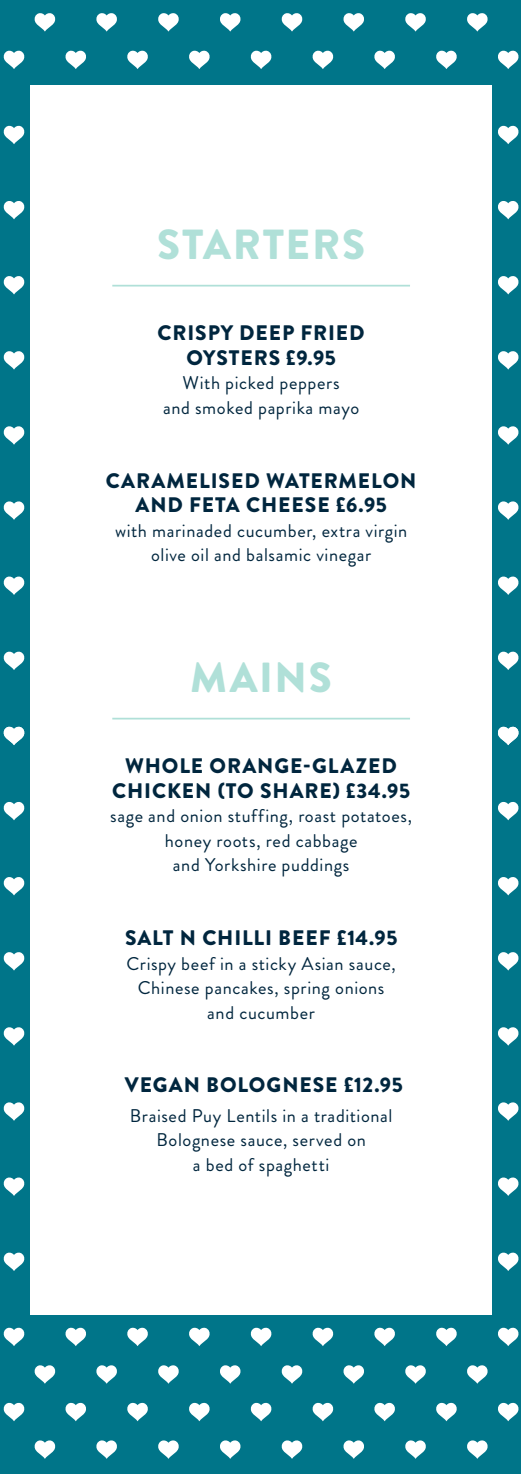
<style>
.page{position:relative;width:521px;height:1474px;background:#fff}
.page>*{position:absolute;margin:0;border:0;box-sizing:border-box;transform-origin:0 0}
.t1{font:900 42px "Brandon Grotesque";letter-spacing:.04em;color:#b0e0d8}
.Dish_description_lef{font:900 21px/24.5px "Brandon Grotesque";letter-spacing:.045em;color:#00263e;text-align:center}
.t2{font:18.38px/24.5px "Brandon Grotesque";letter-spacing:.035em;color:#00263e;text-align:center}
</style>
<div class="page">
<div style="left:0;top:0;width:521px;height:1473px;background:#007589"></div>
<svg style="left:34px;top:13px;width:22px;height:19px"></svg>
<svg style="left:96px;top:13px;width:21px;height:19px"></svg>
<svg style="left:158px;top:13px;width:21px;height:19px"></svg>
<svg style="left:220px;top:13px;width:21px;height:19px"></svg>
<svg style="left:281px;top:13px;width:22px;height:19px"></svg>
<svg style="left:343px;top:13px;width:21px;height:19px"></svg>
<svg style="left:405px;top:13px;width:21px;height:19px"></svg>
<svg style="left:467px;top:13px;width:21px;height:19px"></svg>
<svg style="left:3px;top:50px;width:22px;height:19px"></svg>
<svg style="left:65px;top:50px;width:21px;height:19px"></svg>
<svg style="left:127px;top:50px;width:21px;height:19px"></svg>
<svg style="left:189px;top:50px;width:21px;height:19px"></svg>
<svg style="left:250px;top:50px;width:22px;height:19px"></svg>
<svg style="left:312px;top:50px;width:22px;height:19px"></svg>
<svg style="left:374px;top:50px;width:21px;height:19px"></svg>
<svg style="left:436px;top:50px;width:21px;height:19px"></svg>
<svg style="left:498px;top:50px;width:21px;height:19px"></svg>
<svg style="left:3px;top:125px;width:22px;height:19px"></svg>
<svg style="left:498px;top:125px;width:21px;height:19px"></svg>
<svg style="left:3px;top:201px;width:22px;height:18px"></svg>
<svg style="left:498px;top:201px;width:21px;height:18px"></svg>
<svg style="left:3px;top:276px;width:22px;height:18px"></svg>
<svg style="left:498px;top:276px;width:21px;height:18px"></svg>
<svg style="left:3px;top:351px;width:22px;height:18px"></svg>
<svg style="left:498px;top:351px;width:21px;height:18px"></svg>
<svg style="left:3px;top:426px;width:22px;height:19px"></svg>
<svg style="left:498px;top:426px;width:21px;height:19px"></svg>
<svg style="left:3px;top:501px;width:22px;height:19px"></svg>
<svg style="left:498px;top:501px;width:21px;height:19px"></svg>
<svg style="left:3px;top:576px;width:22px;height:19px"></svg>
<svg style="left:498px;top:576px;width:21px;height:19px"></svg>
<svg style="left:3px;top:651px;width:22px;height:19px"></svg>
<svg style="left:498px;top:651px;width:21px;height:19px"></svg>
<svg style="left:3px;top:726px;width:22px;height:19px"></svg>
<svg style="left:498px;top:726px;width:21px;height:19px"></svg>
<svg style="left:3px;top:802px;width:22px;height:18px"></svg>
<svg style="left:498px;top:801px;width:21px;height:19px"></svg>
<svg style="left:3px;top:877px;width:22px;height:18px"></svg>
<svg style="left:498px;top:877px;width:21px;height:18px"></svg>
<svg style="left:3px;top:952px;width:22px;height:18px"></svg>
<svg style="left:498px;top:952px;width:21px;height:18px"></svg>
<svg style="left:3px;top:1027px;width:22px;height:18px"></svg>
<svg style="left:498px;top:1027px;width:21px;height:18px"></svg>
<svg style="left:3px;top:1102px;width:22px;height:18px"></svg>
<svg style="left:498px;top:1102px;width:21px;height:18px"></svg>
<svg style="left:3px;top:1177px;width:22px;height:18px"></svg>
<svg style="left:498px;top:1177px;width:21px;height:18px"></svg>
<svg style="left:3px;top:1252px;width:22px;height:18px"></svg>
<svg style="left:498px;top:1252px;width:21px;height:18px"></svg>
<svg style="left:3px;top:1327px;width:22px;height:19px"></svg>
<svg style="left:65px;top:1327px;width:21px;height:19px"></svg>
<svg style="left:127px;top:1327px;width:21px;height:19px"></svg>
<svg style="left:189px;top:1327px;width:21px;height:19px"></svg>
<svg style="left:250px;top:1327px;width:22px;height:19px"></svg>
<svg style="left:312px;top:1327px;width:22px;height:19px"></svg>
<svg style="left:374px;top:1327px;width:21px;height:19px"></svg>
<svg style="left:436px;top:1327px;width:21px;height:19px"></svg>
<svg style="left:498px;top:1327px;width:21px;height:19px"></svg>
<svg style="left:34px;top:1365px;width:22px;height:18px"></svg>
<svg style="left:96px;top:1365px;width:21px;height:18px"></svg>
<svg style="left:158px;top:1365px;width:21px;height:18px"></svg>
<svg style="left:220px;top:1365px;width:21px;height:18px"></svg>
<svg style="left:281px;top:1365px;width:22px;height:18px"></svg>
<svg style="left:343px;top:1365px;width:21px;height:18px"></svg>
<svg style="left:405px;top:1365px;width:21px;height:18px"></svg>
<svg style="left:467px;top:1365px;width:21px;height:18px"></svg>
<svg style="left:3px;top:1402px;width:22px;height:19px"></svg>
<svg style="left:65px;top:1402px;width:21px;height:19px"></svg>
<svg style="left:127px;top:1402px;width:21px;height:19px"></svg>
<svg style="left:189px;top:1402px;width:21px;height:19px"></svg>
<svg style="left:250px;top:1402px;width:22px;height:19px"></svg>
<svg style="left:312px;top:1402px;width:22px;height:19px"></svg>
<svg style="left:374px;top:1402px;width:21px;height:19px"></svg>
<svg style="left:436px;top:1402px;width:21px;height:19px"></svg>
<svg style="left:498px;top:1402px;width:21px;height:19px"></svg>
<svg style="left:34px;top:1440px;width:22px;height:18px"></svg>
<svg style="left:96px;top:1440px;width:21px;height:18px"></svg>
<svg style="left:158px;top:1440px;width:21px;height:18px"></svg>
<svg style="left:220px;top:1440px;width:21px;height:18px"></svg>
<svg style="left:281px;top:1440px;width:22px;height:18px"></svg>
<svg style="left:343px;top:1440px;width:21px;height:18px"></svg>
<svg style="left:405px;top:1440px;width:21px;height:18px"></svg>
<svg style="left:467px;top:1440px;width:21px;height:18px"></svg>
<div style="left:30px;top:85px;width:462px;height:1230px;background:#fff"></div>
<hr style="left:112px;top:285px;width:298px;height:1px;background:#b0e0d8">
<hr style="left:112px;top:717px;width:298px;height:2px;background:#b0e0d8">
<p class="t1" style="left:157px;top:214px;width:209px">STARTERS</p>
<p class="Dish_description_lef" style="left:157px;top:321px;width:209px">CRISPY DEEP FRIED<br>OYSTERS £9.95</p>
<p class="t2" style="left:163px;top:371px;width:198px">With picked peppers<br>and smoked paprika mayo</p>
<p class="Dish_description_lef" style="left:106px;top:468px;width:312px">CARAMELISED WATERMELON<br>AND FETA CHEESE £6.95</p>
<p class="t2" style="left:115px;top:518px;width:294px">with marinaded cucumber, extra virgin olive oil and balsamic vinegar</p>
<p class="t1" style="left:190px;top:647px;width:143px">MAINS</p>
<p class="Dish_description_lef" style="left:112px;top:754px;width:299px">WHOLE ORANGE-GLAZED<br>CHICKEN (TO SHARE) £34.95</p>
<p class="t2" style="left:110px;top:804px;width:304px">sage and onion stuffing, roast potatoes, honey roots, red cabbage<br>and Yorkshire puddings</p>
<p class="Dish_description_lef" style="left:125px;top:925px;width:274px">SALT N CHILLI BEEF £14.95</p>
<p class="t2" style="left:126px;top:951px;width:271px">Crispy beef in a sticky Asian sauce,<br>Chinese pancakes, spring onions and cucumber</p>
<p class="Dish_description_lef" style="left:125px;top:1073px;width:279px">VEGAN BOLOGNESE £12.95</p>
<p class="t2" style="left:130px;top:1103px;width:264px">Braised Puy Lentils in a traditional<br>Bolognese sauce, served on<br>a bed of spaghetti</p>
</div>
